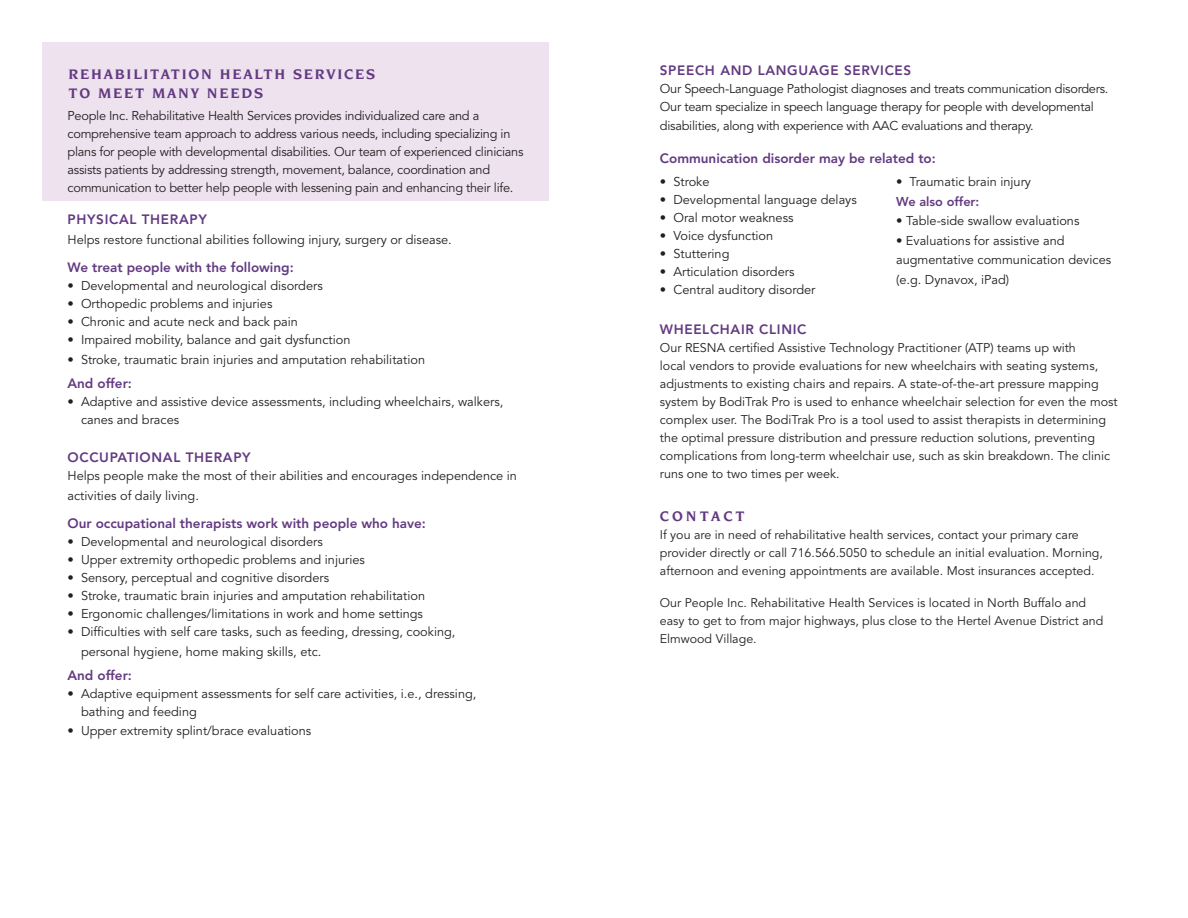
<style>
.page{position:relative;width:1188px;height:918px;background:#fff}
.page>*{position:absolute;margin:0;border:0;box-sizing:border-box;transform-origin:0 0}
.t1{font:700 15px/19.5px "Novarese";letter-spacing:.12em;color:#633a81}
.t2{font:700 15px "Novarese";letter-spacing:.2em;color:#633a81}
.t3{font:800 13.5px "Avenir";color:#633a81}
.t4{font:800 13.5px "Avenir";letter-spacing:.05em;color:#633a81}
.t5{font:12.75px/19.5px "Avenir";color:#231f20}
.t6{font:12.75px/18px "Avenir";letter-spacing:-.02em;color:#231f20}
.t7{font:800 12.75px "Avenir";color:#633a81}
.t8{font:12.6px/18px "Avenir";color:#231f20}
.t9{font:12.45px/18px "Avenir";color:#231f20}
.s1{font-weight:800}
</style>
<div class="page">
<div style="left:42px;top:42px;width:507px;height:159px;background:#eee2ef"></div>
<p class="t1" style="left:68px;top:64px;width:308px">REHABILITATION HEALTH SERVICES<br>TO MEET MANY NEEDS</p>
<p class="t6" style="left:68px;top:107px;width:457px">People Inc. Rehabilitative Health Services provides individualized care and a comprehensive team approach to address various needs, including specializing in plans for people with developmental disabilities. Our team of experienced clinicians assists patients by addressing strength, movement, balance, coordination and communication to better help people with lessening pain and enhancing their life.</p>
<p class="t4" style="left:68px;top:211px;width:141px">PHYSICAL THERAPY</p>
<p class="t5" style="left:68px;top:230px;width:386px">Helps restore functional abilities following injury, surgery or disease.</p>
<p class="t3" style="left:68px;top:259px;width:228px">We treat people with the following:</p>
<p class="t5" style="left:68px;top:276px;width:257px">• Developmental and neurological disorders</p>
<p class="t5" style="left:68px;top:294px;width:206px">• Orthopedic problems and injuries</p>
<p class="t5" style="left:68px;top:312px;width:232px">• Chronic and acute neck and back pain</p>
<p class="t5" style="left:68px;top:330px;width:284px">• Impaired mobility, balance and gait dysfunction</p>
<p class="t5" style="left:68px;top:350px;width:359px">• Stroke, traumatic brain injuries and amputation rehabilitation</p>
<p class="t3" style="left:68px;top:375px;width:66px">And offer:</p>
<p class="t5" style="left:81px;top:393px;width:424px;line-height:18px;text-indent:-14px">• Adaptive and assistive device assessments, including wheelchairs, walkers, canes and braces</p>
<p class="t4" style="left:68px;top:450px;width:185px">OCCUPATIONAL THERAPY</p>
<p class="t5" style="left:68px;top:467px;width:451px">Helps people make the most of their abilities and encourages independence in activities of daily living.</p>
<p class="t3" style="left:68px;top:516px;width:360px">Our occupational therapists work with people who have:</p>
<p class="t5" style="left:68px;top:533px;width:257px">• Developmental and neurological disorders</p>
<p class="t5" style="left:68px;top:551px;width:299px">• Upper extremity orthopedic problems and injuries</p>
<p class="t5" style="left:68px;top:569px;width:263px">• Sensory, perceptual and cognitive disorders</p>
<p class="t5" style="left:68px;top:587px;width:359px">• Stroke, traumatic brain injuries and amputation rehabilitation</p>
<p class="t5" style="left:68px;top:605px;width:357px">• Ergonomic challenges/limitations in work and home settings</p>
<p class="t5" style="left:81px;top:623px;width:376px;text-indent:-14px">• Difficulties with self care tasks, such as feeding, dressing, cooking, personal hygiene, home making skills, etc.</p>
<p class="t3" style="left:68px;top:667px;width:66px">And offer:</p>
<p class="t5" style="left:81px;top:685px;width:397px;line-height:18px;text-indent:-14px">• Adaptive equipment assessments for self care activities, i.e., dressing, bathing and feeding</p>
<p class="t5" style="left:68px;top:722px;width:245px">• Upper extremity splint/brace evaluations</p>
<p class="t4" style="left:660px;top:62px;width:253px">SPEECH AND LANGUAGE SERVICES</p>
<p class="t6" style="left:660px;top:80px;width:450px">Our Speech-Language Pathologist diagnoses and treats communication disorders.<br>Our team specialize in speech language therapy for people with developmental</p>
<p class="t6" style="left:660px;top:117px;width:375px">disabilities, along with experience with AAC evaluations and therapy.</p>
<p class="t3" style="left:660px;top:151px;width:277px">Communication disorder may be related to:</p>
<p class="t5" style="left:660px;top:173px;width:51px">• Stroke</p>
<p class="t5" style="left:660px;top:191px;width:198px">• Developmental language delays</p>
<p class="t5" style="left:660px;top:209px;width:135px">• Oral motor weakness</p>
<p class="t5" style="left:660px;top:227px;width:115px">• Voice dysfunction</p>
<p class="t5" style="left:660px;top:245px;width:71px">• Stuttering</p>
<p class="t5" style="left:660px;top:263px;width:136px">• Articulation disorders</p>
<p class="t5" style="left:660px;top:281px;width:157px">• Central auditory disorder</p>
<p class="t5" style="left:896px;top:173px;width:137px">• Traumatic brain injury</p>
<p class="t7" style="left:896px;top:194px;width:85px">We also offer:</p>
<p class="t5" style="left:896px;top:212px;width:185px"><span class="s1">•</span> Table-side swallow evaluations</p>
<p class="t5" style="left:896px;top:231px;width:217px">• Evaluations for assistive and augmentative communication devices (e.g. Dynavox, iPad)</p>
<p class="t4" style="left:660px;top:321px;width:148px">WHEELCHAIR CLINIC</p>
<p class="t8" style="left:660px;top:339px;width:459px">Our RESNA certified Assistive Technology Practitioner (ATP) teams up with<br>local vendors to provide evaluations for new wheelchairs with seating systems, adjustments to existing chairs and repairs. A state-of-the-art pressure mapping system by BodiTrak Pro is used to enhance wheelchair selection for even the most complex user. The BodiTrak Pro is a tool used to assist therapists in determining the optimal pressure distribution and pressure reduction solutions, preventing complications from long-term wheelchair use, such as skin breakdown. The clinic runs one to two times per week.</p>
<p class="t2" style="left:660px;top:508px;width:86px">CONTACT</p>
<p class="t9" style="left:660px;top:527px;width:445px">If you are in need of rehabilitative health services, contact your primary care provider directly or call 716.566.5050 to schedule an initial evaluation. Morning, afternoon and evening appointments are available. Most insurances accepted.</p>
<p class="t9" style="left:660px;top:594px;width:445px">Our People Inc. Rehabilitative Health Services is located in North Buffalo and easy to get to from major highways, plus close to the Hertel Avenue District and<br>Elmwood Village.</p>
</div>
